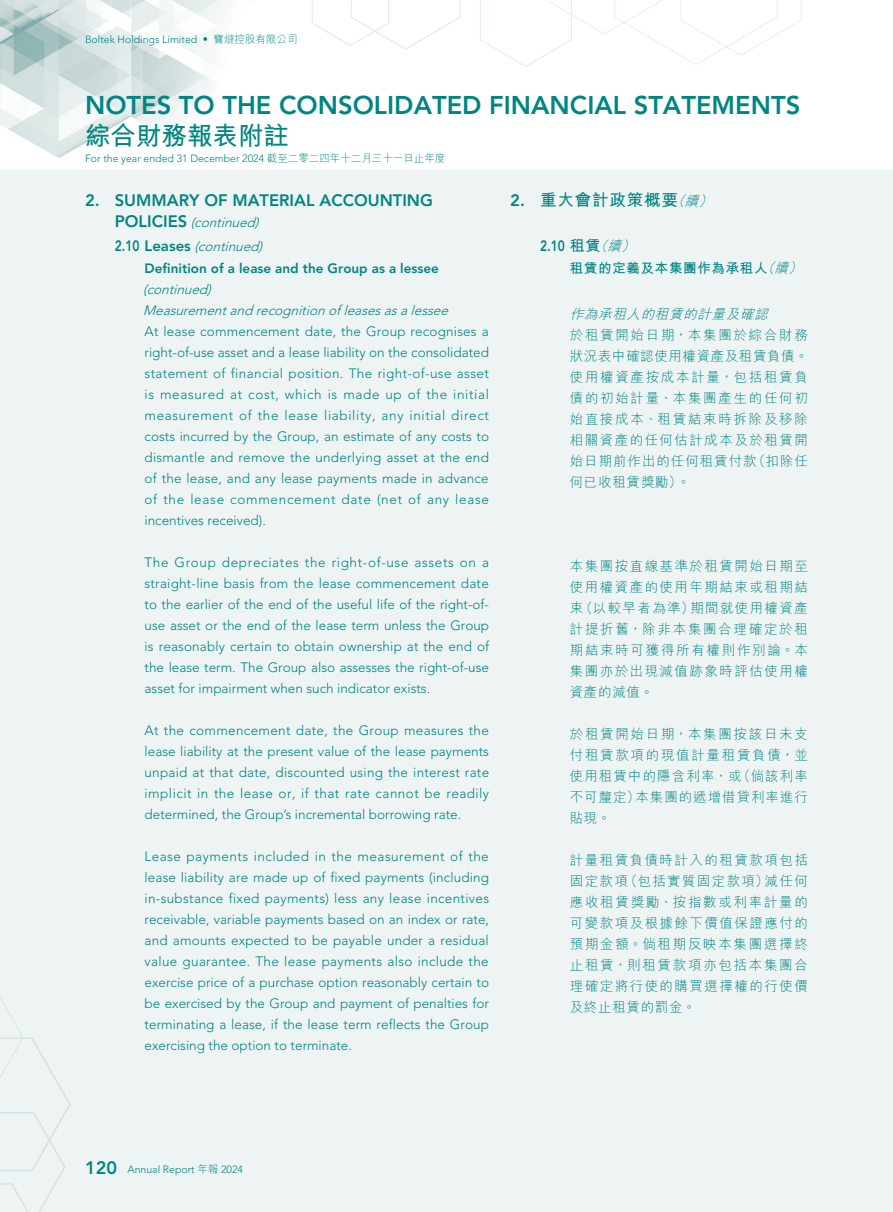
<style>
.page{position:relative;width:893px;height:1212px;background:#fff}
.page>*{position:absolute;margin:0;border:0;box-sizing:border-box;transform-origin:0 0}
.t1{font:800 25.5px "Avenir LT Std";color:#008682}
.t2{font:700 25.5px "M Hei HK";color:#008682}
.t3{font:800 16.5px "Avenir LT Std";color:#008682}
.t4{font:700 16.5px "M Hei HK";letter-spacing:.05em;color:#008682}
.t5{font:800 15px "Avenir LT Std";color:#008682;scale:.8 1}
.t6{font:300 13.5px/21px "Avenir LT Std";color:#008682;text-align:justify}
.t7{font:300 13.5px/21px "M Hei HK";letter-spacing:.11em;color:#008682;text-align:justify}
.t8{font:italic 300 13.5px/23.9px "Avenir LT Std";color:#008682}
.t9{font:800 13.5px "Avenir LT Std";color:#008682}
.t10{font:700 13.5px "M Hei HK";letter-spacing:.05em;color:#008682}
.t11{font:italic 300 13.5px "M Hei HK";color:#008682}
.t12{font:300 10.5px "Avenir LT Std";color:#008682}
.s1{font-family:"M Hei HK"}
.s2{font-family:"Avenir LT Std";font-weight:800}
.s3{font-weight:300;font-style:italic;font-size:13.5px}
.s4{font-family:"M Hei HK";font-weight:700}
.s5{font-family:"M Hei HK";font-weight:300;font-style:italic;font-size:13.5px}
.s6{font-weight:300;font-style:italic}
.s7{font-weight:800;font-style:normal;font-size:16.5px}
.s8{font-weight:800;font-style:normal;font-size:15px}
.s9{font-weight:800;font-size:18px}
</style>
<div class="page">
<img style="left:0;top:0;width:802px;height:158px">
<div style="left:0;top:170px;width:893px;height:1042px;background:#eef3f3"></div>
<p class="t12" style="left:85px;top:34px;width:214px">Boltek Holdings Limited <span class="s1">• 寶燵控股有限公司</span></p>
<h1 class="t1" style="left:85px;top:90px;width:717px">NOTES TO THE CONSOLIDATED FINANCIAL STATEMENTS</h1>
<h1 class="t2" style="left:85px;top:117px;width:205px">綜合財務報表附註</h1>
<p class="t12" style="left:85px;top:152px;width:362px">For the year ended 31 December 2024 <span class="s1">截至二零二四年十二月三十一日止年度</span></p>
<p class="t4" style="left:510px;top:188px;width:207px"><span class="s2">2.</span> 重大會計政策概要<span class="s3">（續）</span></p>
<p class="t5" style="left:540px;top:237px;width:124px">2.10 <span class="s4">租賃</span><span class="s5">（續）</span></p>
<p class="t10" style="left:570px;top:258px;width:237px">租賃的定義及本集團作為承租人<span class="s6">（續）</span></p>
<p class="t11" style="left:570px;top:307px;width:203px">作為承租人的租賃的計量及確認</p>
<p class="t7" style="left:570px;top:324px;width:240px">於租賃開始日期，本集團於綜合財務狀況表中確認使用權資產及租賃負債。使用權資產按成本計量，包括租賃負債的初始計量、本集團產生的任何初始直接成本、租賃結束時拆除及移除相關資產的任何估計成本及於租賃開始日期前作出的任何租賃付款（扣除任何已收租賃獎勵）。</p>
<p class="t3" style="left:85px;top:191px;width:349px">2. SUMMARY OF MATERIAL ACCOUNTING</p>
<p class="t8" style="left:115px;top:211px;width:153px"><span class="s7">P O L I C I E S</span> (continued)<br><span class="s8">2 . 1 0 L e a s e s</span> (continued)</p>
<p class="t9" style="left:145px;top:260px;width:296px">Definition of a lease and the Group as a lessee</p>
<p class="t8" style="left:143px;top:279px;width:310px;line-height:21px">(continued)<br>Measurementand recognitionofleasesasalessee</p>
<p class="t6" style="left:145px;top:321px;width:346px">At lease commencement date, the Group recognises a right-of-use asset and a lease liability on the consolidated statement of financial position. The right-of-use asset is measured at cost, which is made up of the initial measurement of the lease liability, any initial direct costs incurred by the Group, an estimate of any costs to dismantle and remove the underlying asset at the end of the lease, and any lease payments made in advance of the lease commencement date (net of any lease incentives received).</p>
<p class="t6" style="left:145px;top:552px;width:346px">The Group depreciates the right-of-use assets on a straight-line basis from the lease commencement date to the earlier of the end of the useful life of the right-of&shy;use asset or the end of the lease term unless the Group is reasonably certain to obtain ownership at the end of the lease term. The Group also assesses the right-of-use asset for impairment when such indicator exists.</p>
<p class="t6" style="left:145px;top:720px;width:346px">At the commencement date, the Group measures the lease liability at the present value of the lease payments unpaid at that date, discounted using the interest rate implicit in the lease or, if that rate cannot be readily determined, the Group’s incremental borrowing rate.</p>
<p class="t6" style="left:145px;top:846px;width:346px">Lease payments included in the measurement of the lease liability are made up of fixed payments (including in-substance fixed payments) less any lease incentives receivable, variable payments based on an index or rate, and amounts expected to be payable under a residual value guarantee. The lease payments also include the exercise price of a purchase option reasonably certain to be exercised by the Group and payment of penalties for terminating a lease, if the lease term reflects the Group exercising the option to terminate.</p>
<p class="t7" style="left:570px;top:555px;width:240px">本集團按直線基準於租賃開始日期至使用權資產的使用年期結束或租期結束（以較早者為準）期間就使用權資產計提折舊，除非本集團合理確定於租期結束時可獲得所有權則作別論。本集團亦於出現減值跡象時評估使用權資產的減值。</p>
<p class="t7" style="left:570px;top:723px;width:240px">於租賃開始日期，本集團按該日未支付租賃款項的現值計量租賃負債，並使用租賃中的隱含利率，或（倘該利率不可釐定）本集團的遞增借貸利率進行貼現。</p>
<p class="t7" style="left:570px;top:849px;width:240px">計量租賃負債時計入的租賃款項包括固定款項（包括實質固定款項）減任何應收租賃獎勵、按指數或利率計量的可變款項及根據餘下價值保證應付的預期金額。倘租期反映本集團選擇終止租賃，則租賃款項亦包括本集團合理確定將行使的購買選擇權的行使價及終止租賃的罰金。</p>
<p class="t12" style="left:85px;top:1163px;width:159px"><span class="s9">120</span> Annual Report <span class="s1">年報</span> 2024</p>
</div>
